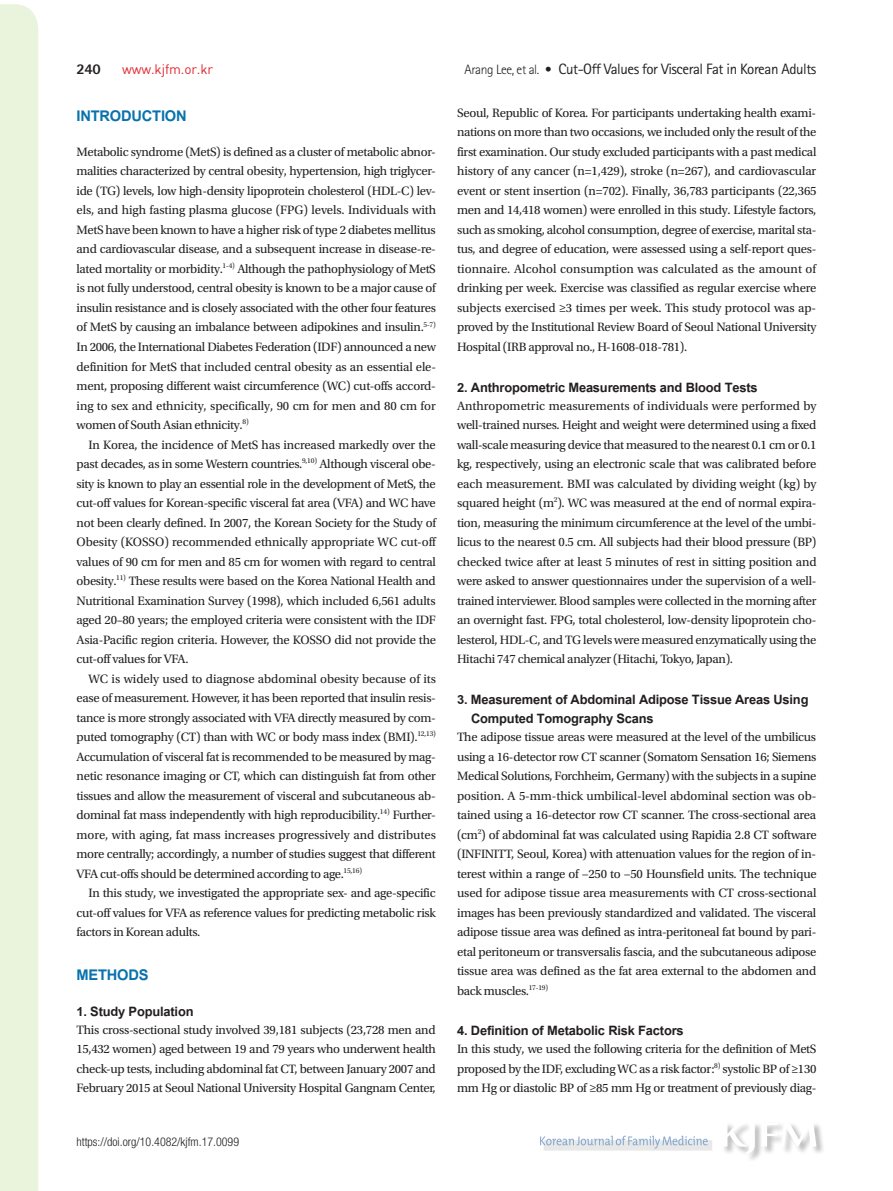
<style>
.page{position:relative;width:893px;height:1191px;background:#fff}
.page>*{position:absolute;margin:0;border:0;box-sizing:border-box;transform-origin:0 0}
.t1{font:700 20.4px "Utsaah";letter-spacing:-.01em;color:#0872ad}
.t2{font:700 18px/18.9px "Utsaah";letter-spacing:-.01em;color:#231f20}
.t3{font:15px "Rotis Sans Serif Std";letter-spacing:-.03em;color:#231f20}
.t4{font:800 15px "Rotis Sans Serif Std";color:#231f20}
.t5{font:13.5px "Dinreg";letter-spacing:-.01em;color:#e02a30}
.t6{font:12.75px/19.5px "Utopia Std";letter-spacing:-.025em;color:#231f20;text-align:justify}
.t7{font:300 condensed 12px "Helvetica Neue LT Std";color:#231f20}
.s1{font-weight:300;font-size:13.5px}
</style>
<div class="page">
<div style="left:0;top:4px;width:38px;height:1187px;background:#eaf3dc"></div>
<div style="left:721px;top:1122px;width:104px;height:40px;background:#231f20;opacity:.3"></div>
<svg style="left:722px;top:1122px;width:94px;height:32px"></svg>
<div style="left:544px;top:1140px;width:168px;height:10px;background:#e8e8e9"></div>
<svg style="left:540px;top:1135px;width:168px;height:13px"></svg>
<p class="t4" style="left:77px;top:60px;width:26px">240</p>
<p class="t5" style="left:122px;top:61px;width:93px">www.kjfm.or.kr</p>
<p class="t3" style="left:465px;top:60px;width:353px"><span class="s1">Arang Lee, et al. •</span> Cut-Off Values for Visceral Fat in Korean Adults</p>
<h1 class="t1" style="left:77px;top:106px;width:112px">INTRODUCTION</h1>
<p class="t6" style="left:77px;top:142px;width:361px">Metabolic syndrome (MetS) is defined as a cluster of metabolic abnor&shy;malities characterized by central obesity, hypertension, high triglycer&shy;ide (TG) levels, low high-density lipoprotein cholesterol (HDL-C) lev&shy;els, and high fasting plasma glucose (FPG) levels. Individuals with MetS have been known to have a higher risk of type 2 diabetes mellitus and cardiovascular disease, and a subsequent increase in disease-re&shy;lated mortality or morbidity.<sup>1-4)</sup> Although the pathophysiology of MetS is not fully understood, central obesity is known to be a major cause of insulin resistance and is closely associated with the other four features of MetS by causing an imbalance between adipokines and insulin.<sup>5-7)<br></sup>In 2006, the International Diabetes Federation (IDF) announced a new definition for MetS that included central obesity as an essential ele&shy;ment, proposing different waist circumference (WC) cut-offs accord&shy;ing to sex and ethnicity, specifically, 90 cm for men and 80 cm for women of South Asian ethnicity.<sup>8)</sup></p>
<p class="t6" style="left:77px;top:435px;width:361px;text-indent:12px">In Korea, the incidence of MetS has increased markedly over the past decades, as in some Western countries.<sup>9,10)</sup> Although visceral obe&shy;sity is known to play an essential role in the development of MetS, the cut-off values for Korean-specific visceral fat area (VFA) and WC have not been clearly defined. In 2007, the Korean Society for the Study of Obesity (KOSSO) recommended ethnically appropriate WC cut-off values of 90 cm for men and 85 cm for women with regard to central obesity.<sup>11)</sup> These results were based on the Korea National Health and Nutritional Examination Survey (1998), which included 6,561 adults aged 20–80 years; the employed criteria were consistent with the IDF Asia-Pacific region criteria. However, the KOSSO did not provide the cut-off values for VFA.</p>
<p class="t6" style="left:77px;top:669px;width:361px;text-indent:12px">WC is widely used to diagnose abdominal obesity because of its ease of measurement. However, it has been reported that insulin resis&shy;tance is more strongly associated with VFA directly measured by com&shy;puted tomography (CT) than with WC or body mass index (BMI).<sup>12,13)<br></sup>Accumulation of visceral fat is recommended to be measured by mag&shy;netic resonance imaging or CT, which can distinguish fat from other tissues and allow the measurement of visceral and subcutaneous ab&shy;dominal fat mass independently with high reproducibility.<sup>14)</sup> Further&shy;more, with aging, fat mass increases progressively and distributes more centrally; accordingly, a number of studies suggest that different VFA cut-offs should be determined according to age.<sup>15,16)</sup></p>
<p class="t6" style="left:77px;top:883px;width:361px;text-indent:12px">In this study, we investigated the appropriate sex- and age-specific cut-off values for VFA as reference values for predicting metabolic risk factors in Korean adults.</p>
<h1 class="t1" style="left:77px;top:964px;width:74px">METHODS</h1>
<h2 class="t2" style="left:77px;top:1002px;width:119px">1. Study Population</h2>
<p class="t6" style="left:77px;top:1020px;width:361px">This cross-sectional study involved 39,181 subjects (23,728 men and 15,432 women) aged between 19 and 79 years who underwent health check-up tests, including abdominal fat CT, between January 2007 and February 2015 at Seoul National University Hospital Gangnam Center,</p>
<p class="t7" style="left:77px;top:1134px;width:164px">https://doi.org/10.4082/kjfm.17.0099</p>
<p class="t6" style="left:457px;top:103px;width:361px">Seoul, Republic of Korea. For participants undertaking health exami&shy;nations on more than two occasions, we included only the result of the first examination. Our study excluded participants with a past medical history of any cancer (n=1,429), stroke (n=267), and cardiovascular event or stent insertion (n=702). Finally, 36,783 participants (22,365 men and 14,418 women) were enrolled in this study. Lifestyle factors, such as smoking, alcohol consumption, degree of exercise, marital sta&shy;tus, and degree of education, were assessed using a self-report ques&shy;tionnaire. Alcohol consumption was calculated as the amount of drinking per week. Exercise was classified as regular exercise where subjects exercised ≥3 times per week. This study protocol was ap&shy;proved by the Institutional Review Board of Seoul National University Hospital (IRB approval no., H-1608-018-781).</p>
<h2 class="t2" style="left:457px;top:378px;width:302px">2. Anthropometric Measurements and Blood Tests</h2>
<p class="t6" style="left:457px;top:396px;width:361px">Anthropometric measurements of individuals were performed by well-trained nurses. Height and weight were determined using a fixed wall-scale measuring device that measured to the nearest 0.1 cm or 0.1 kg, respectively, using an electronic scale that was calibrated before each measurement. BMI was calculated by dividing weight (kg) by squared height (m<sup>2</sup>). WC was measured at the end of normal expira&shy;tion, measuring the minimum circumference at the level of the umbi&shy;licus to the nearest 0.5 cm. All subjects had their blood pressure (BP) checked twice after at least 5 minutes of rest in sitting position and were asked to answer questionnaires under the supervision of a well&shy;trained interviewer. Blood samples were collected in the morning after an overnight fast. FPG, total cholesterol, low-density lipoprotein cho&shy;lesterol, HDL-C, and TG levels were measured enzymatically using the Hitachi 747 chemical analyzer (Hitachi, Tokyo, Japan).</p>
<h2 class="t2" style="left:471px;top:690px;width:339px;text-indent:-14px">3. Measurement of Abdominal Adipose Tissue Areas Using<br>Computed Tomography Scans</h2>
<p class="t6" style="left:457px;top:727px;width:361px">The adipose tissue areas were measured at the level of the umbilicus using a 16-detector row CT scanner (Somatom Sensation 16; Siemens Medical Solutions, Forchheim, Germany) with the subjects in a supine position. A 5-mm-thick umbilical-level abdominal section was ob&shy;tained using a 16-detector row CT scanner. The cross-sectional area (cm<sup>2</sup>) of abdominal fat was calculated using Rapidia 2.8 CT software (INFINITT, Seoul, Korea) with attenuation values for the region of in&shy;terest within a range of −250 to −50 Hounsfield units. The technique used for adipose tissue area measurements with CT cross-sectional images has been previously standardized and validated. The visceral adipose tissue area was defined as intra-peritoneal fat bound by pari&shy;etal peritoneum or transversalis fascia, and the subcutaneous adipose tissue area was defined as the fat area external to the abdomen and back muscles.<sup>17-19)</sup></p>
<h2 class="t2" style="left:457px;top:1022px;width:228px">4. Definition of Metabolic Risk Factors</h2>
<p class="t6" style="left:457px;top:1039px;width:361px">In this study, we used the following criteria for the definition of MetS proposed by the IDF, excluding WC as a risk factor:<sup>8)</sup> systolic BP of ≥130 mm Hg or diastolic BP of ≥85 mm Hg or treatment of previously diag-</p>
</div>
